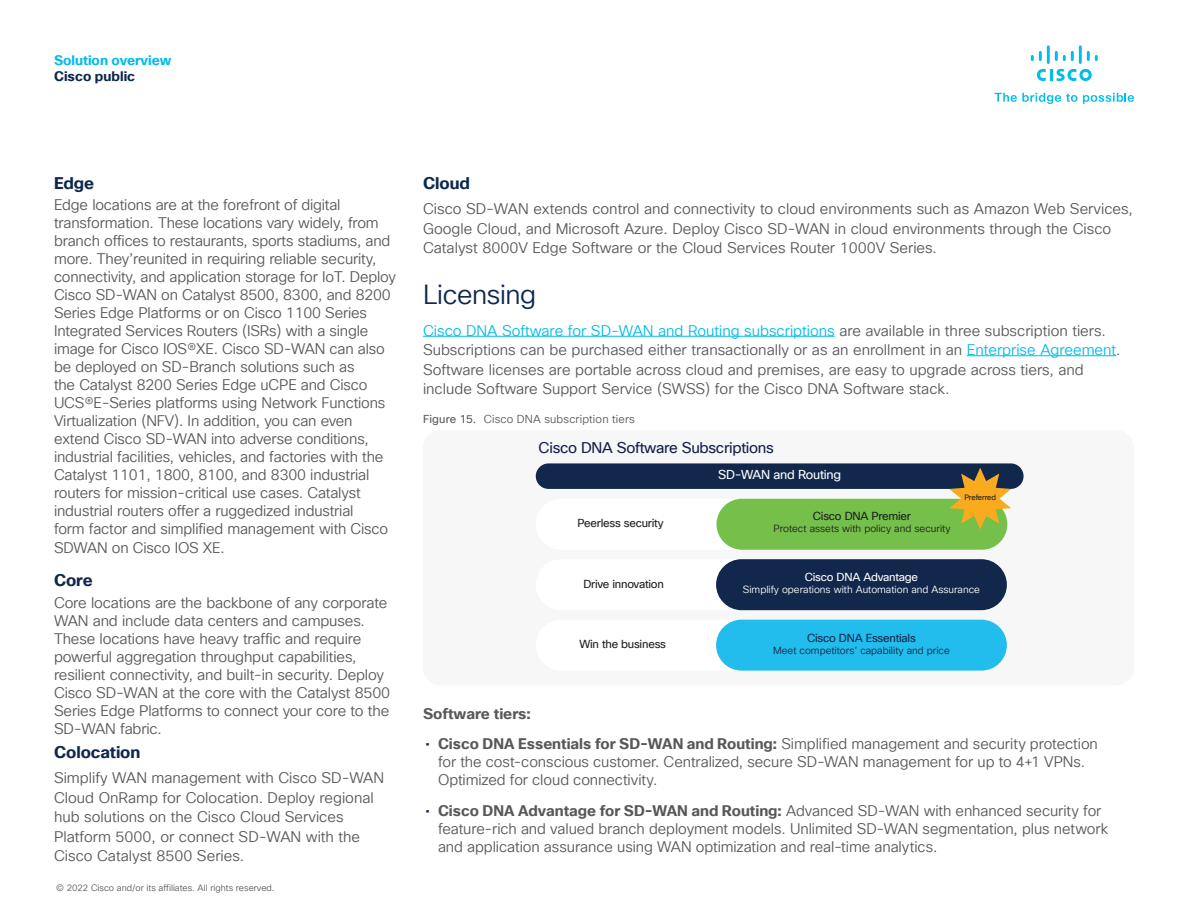
<style>
.page{position:relative;width:1188px;height:918px;background:#fff}
.page>*{position:absolute;margin:0;border:0;box-sizing:border-box;transform-origin:0 0}
.Subhead2_midnight_bl{font:27px "Cisco Sans TT Light";letter-spacing:-.015em;color:#0d274d}
.Subhead3_Midnight_bl{font:700 16.5px "Cisco Sans TT";letter-spacing:-.005em;color:#0d274d}
.t1{font:15.15px "Cisco Sans TT";letter-spacing:-.02em;color:#16214b}
.Body{font:15px/18px "Cisco Sans TT Light";letter-spacing:-.01em;color:#57585a}
.Body-2{font:700 15px "Cisco Sans TT";color:#57585a}
.t2{font:700 13.5px "Cisco Sans TT";color:#00bceb}
.t3{font:700 13.5px "Cisco Sans TT";color:#0d274d}
.t4{font:12.6px "Cisco Sans TT";letter-spacing:-.02em;color:#fff}
.t5{font:11.4px "Cisco Sans TT";letter-spacing:-.02em;color:#211e1e}
.t6{font:11.4px "Cisco Sans TT";letter-spacing:-.02em;color:#11274b}
.t7{font:11.4px "Cisco Sans TT";letter-spacing:-.02em;color:#fff}
.FigureCaption{font:11.25px "Cisco Sans TT Light";letter-spacing:.02em;color:#57585a}
.t8{font:10.05px "Cisco Sans TT Light";color:#fff}
.t9{font:10.05px "Cisco Sans TT Light";color:#211e1e}
.t10{font:10.05px "Cisco Sans TT Light";color:#11274b}
.Footer_white{font:9px "Cisco Sans TT Light";color:#57585a}
.t11{font:7.65px "Cisco Sans TT";letter-spacing:-.02em;color:#211e1e}
.s1{color:#00bceb}
.s2{font-family:"Cisco Sans TT"}
.s3{font-family:"Cisco Sans TT";color:#0d274d}
.s4{font-family:"Cisco Sans TT";font-weight:700}
</style>
<div class="page">
<svg style="left:995px;top:93px;width:82px;height:11px"></svg>
<svg style="left:1083px;top:93px;width:51px;height:11px"></svg>
<svg style="left:1037px;top:69px;width:55px;height:12px"></svg>
<svg style="left:1031px;top:51px;width:11px;height:10px"></svg>
<hr style="left:1047px;top:45px;width:3px;height:19px;background:#00bdeb">
<svg style="left:1055px;top:51px;width:19px;height:10px"></svg>
<hr style="left:1079px;top:45px;width:3px;height:19px;background:#00bdeb">
<svg style="left:1087px;top:51px;width:11px;height:10px"></svg>
<hr style="left:423px;top:336px;width:412px;height:1px;background:#00bceb">
<hr style="left:967px;top:355px;width:149px;height:1px;background:#00bceb">
<div style="left:423px;top:430px;width:711px;height:255px;background:#f7f7f8;border-radius:18px"></div>
<div style="left:536px;top:499px;width:471px;height:51px;background:#fff;border-radius:25px"></div>
<div style="left:536px;top:559px;width:471px;height:51px;background:#fff;border-radius:25px"></div>
<div style="left:536px;top:620px;width:471px;height:51px;background:#fff;border-radius:25px"></div>
<div style="left:717px;top:499px;width:290px;height:51px;background:#74c04a;border-radius:25px"></div>
<div style="left:716px;top:559px;width:291px;height:51px;background:#11274b;border-radius:25px"></div>
<div style="left:716px;top:620px;width:291px;height:51px;background:#22bdec;border-radius:25px"></div>
<div style="left:536px;top:463px;width:488px;height:26px;background:#11274b;border-radius:13px"></div>
<svg style="left:949px;top:468px;width:62px;height:61px"></svg>
<p class="t2" style="left:54px;top:51px;width:119px">Solution overview</p>
<p class="t3" style="left:54px;top:67px;width:83px">Cisco public</p>
<p class="Subhead3_Midnight_bl" style="left:54px;top:172px;width:42px">Edge</p>
<p class="Body" style="left:54px;top:196px;width:344px">Edge locations are at the forefront of digital transformation. These locations vary widely, from branch offices to restaurants, sports stadiums, and more. They’reunited in requiring reliable security, connectivity, and application storage for IoT. Deploy Cisco SD-WAN on Catalyst 8500, 8300, and 8200<br>Series Edge Platforms or on Cisco 1100 Series Integrated Services Routers (ISRs) with a single image for Cisco IOS®XE. Cisco SD-WAN can also be deployed on SD-Branch solutions such as<br>the Catalyst 8200 Series Edge uCPE and Cisco UCS®E-Series platforms using Network Functions Virtualization (NFV). In addition, you can even extend Cisco SD-WAN into adverse conditions, industrial facilities, vehicles, and factories with the Catalyst 1101, 1800, 8100, and 8300 industrial routers for mission-critical use cases. Catalyst industrial routers offer a ruggedized industrial<br>form factor and simplified management with Cisco</p>
<p class="Body" style="left:54px;top:539px;width:172px">SDWAN on Cisco IOS XE.</p>
<p class="Subhead3_Midnight_bl" style="left:54px;top:569px;width:40px">Core</p>
<p class="Body" style="left:54px;top:594px;width:338px">Core locations are the backbone of any corporate WAN and include data centers and campuses.<br>These locations have heavy traffic and require powerful aggregation throughput capabilities, resilient connectivity, and built-in security. Deploy Cisco SD-WAN at the core with the Catalyst 8500<br>Series Edge Platforms to connect your core to the SD-WAN fabric.</p>
<p class="Subhead3_Midnight_bl" style="left:54px;top:741px;width:88px">Colocation</p>
<p class="Body" style="left:54px;top:769px;width:332px;line-height:19.5px">Simplify WAN management with Cisco SD-WAN Cloud OnRamp for Colocation. Deploy regional hub solutions on the Cisco Cloud Services Platform 5000, or connect SD-WAN with the Cisco Catalyst 8500 Series.</p>
<p class="Footer_white" style="left:56px;top:882px;width:220px">© 2022 Cisco and/or its affiliates. All rights reserved.</p>
<p class="Subhead3_Midnight_bl" style="left:423px;top:172px;width:48px">Cloud</p>
<p class="Body" style="left:423px;top:199px;width:711px;line-height:19.5px">Cisco SD-WAN extends control and connectivity to cloud environments such as Amazon Web Services,<br>Google Cloud, and Microsoft Azure. Deploy Cisco SD-WAN in cloud environments through the Cisco<br>Catalyst 8000V Edge Software or the Cloud Services Router 1000V Series.</p>
<p class="Subhead2_midnight_bl" style="left:423px;top:277px;width:115px">Licensing</p>
<p class="Body" style="left:423px;top:321px;width:699px;line-height:19.5px"><span class="s1">Cisco DNA Software for SD-WAN and Routing subscriptions</span> are available in three subscription tiers.<br>Subscriptions can be purchased either transactionally or as an enrollment in an <span class="s1">Enterprise Agreement</span>.<br>Software licenses are portable across cloud and premises, are easy to upgrade across tiers, and include Software Support Service (SWSS) for the Cisco DNA Software stack.</p>
<p class="FigureCaption" style="left:423px;top:411px;width:213px"><span class="s2">Figure 15.</span> Cisco DNA subscription tiers</p>
<p class="t1" style="left:539px;top:438px;width:237px">Cisco DNA Software Subscriptions</p>
<p class="t5" style="left:577px;top:516px;width:88px">Peerless security</p>
<p class="t5" style="left:583px;top:577px;width:82px">Drive innovation</p>
<p class="t5" style="left:579px;top:637px;width:88px">Win the business</p>
<p class="t4" style="left:718px;top:467px;width:125px">SD-WAN and Routing</p>
<p class="t11" style="left:964px;top:492px;width:33px">Preferred</p>
<p class="t5" style="left:813px;top:509px;width:100px">Cisco DNA Premier</p>
<p class="t9" style="left:773px;top:522px;width:179px">Protect assets with policy and security</p>
<p class="t7" style="left:805px;top:570px;width:115px">Cisco DNA Advantage</p>
<p class="t8" style="left:743px;top:583px;width:239px">Simplify operations with Automation and Assurance</p>
<p class="t6" style="left:807px;top:631px;width:110px">Cisco DNA Essentials</p>
<p class="t10" style="left:773px;top:644px;width:178px">Meet competitors’ capability and price</p>
<p class="Body-2" style="left:423px;top:703px;width:109px">Software tiers:</p>
<p class="Body" style="left:438px;top:735px;width:661px;text-indent:-13px"><span class="s3">•</span> <span class="s4">Cisco DNA Essentials for SD-WAN and Routing:</span> Simplified management and security protection for the cost-conscious customer. Centralized, secure SD-WAN management for up to 4+1 VPNs.<br>Optimized for cloud connectivity.</p>
<p class="Body" style="left:438px;top:802px;width:672px;text-indent:-13px"><span class="s3">•</span> <span class="s4">Cisco DNA Advantage for SD-WAN and Routing:</span> Advanced SD-WAN with enhanced security for feature-rich and valued branch deployment models. Unlimited SD-WAN segmentation, plus network and application assurance using WAN optimization and real-time analytics.</p>
</div>
